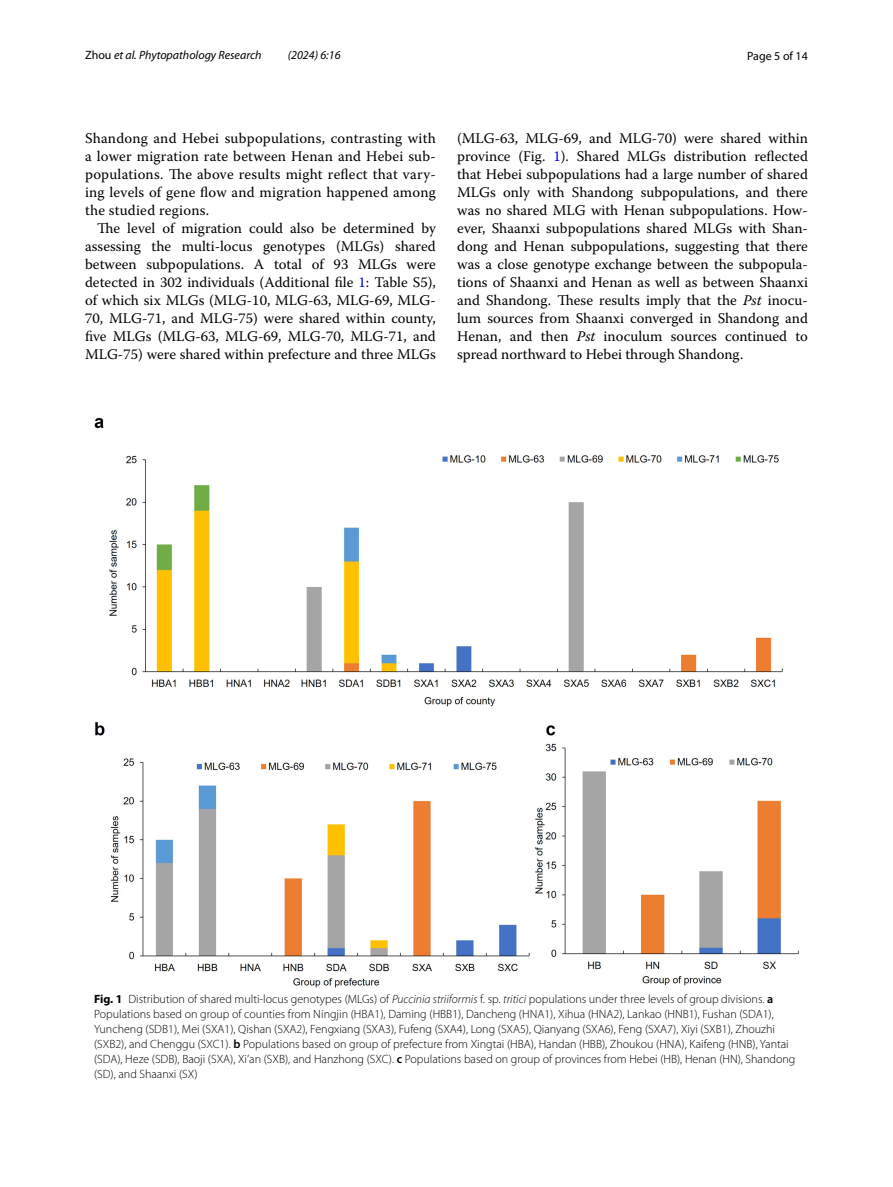
<style>
.page{position:relative;width:893px;height:1187px;background:#fff}
.page>*{position:absolute;margin:0;border:0;box-sizing:border-box;transform-origin:0 0}
.t1{font:14.7px/18px "Warnock Pro";color:#000;text-align:justify}
.t2{font:300 12px/15px "Myriad Pro";color:#000}
.t3{font:italic 12px "Myriad Pro";color:#000}
.t4{font:12px "Myriad Pro";color:#000}
.s1{font-style:normal}
.s2{color:#00f}
.s3{font-style:italic}
.s4{font-weight:700}
.s5{font-weight:600}
</style>
<div class="page">
<img style="left:94px;top:417px;width:705px;height:570px">
<p class="t3" style="left:85px;top:48px;width:178px"><span class="s1">Zhou</span> et al. Phytopathology Research</p>
<p class="t3" style="left:288px;top:48px;width:54px">(2024) 6:16</p>
<p class="t4" style="left:747px;top:48px;width:62px">Page 5 of 14</p>
<p class="t1" style="left:85px;top:128px;width:352px">Shandong and Hebei subpopulations, contrasting with a lower migration rate between Henan and Hebei sub&shy;populations. The above results might reflect that vary&shy;ing levels of gene flow and migration happened among the studied regions.</p>
<p class="t1" style="left:85px;top:218px;width:352px;text-indent:12px">The level of migration could also be determined by assessing the multi-locus genotypes (MLGs) shared between subpopulations. A total of 93 MLGs were detected in 302 individuals (Additional file <span class="s2">1</span>: Table S5), of which six MLGs (MLG-10, MLG-63, MLG-69, MLG-70, MLG-71, and MLG-75) were shared within county, five MLGs (MLG-63, MLG-69, MLG-70, MLG-71, and MLG-75) were shared within prefecture and three MLGs</p>
<p class="t1" style="left:457px;top:128px;width:352px">(MLG-63, MLG-69, and MLG-70) were shared within province (Fig. <span class="s2">1</span>). Shared MLGs distribution reflected that Hebei subpopulations had a large number of shared MLGs only with Shandong subpopulations, and there was no shared MLG with Henan subpopulations. How&shy;ever, Shaanxi subpopulations shared MLGs with Shan&shy;dong and Henan subpopulations, suggesting that there was a close genotype exchange between the subpopula&shy;tions of Shaanxi and Henan as well as between Shaanxi and Shandong. These results imply that the <span class="s3">Pst</span> inocu&shy;lum sources from Shaanxi converged in Shandong and Henan, and then <span class="s3">Pst</span> inoculum sources continued to spread northward to Hebei through Shandong.</p>
<p class="t2" style="left:94px;top:991px;width:703px"><span class="s4">Fig. 1</span> Distribution of shared multi-locus genotypes (MLGs) of <span class="s3">Puccinia striiformis</span> f. sp. <span class="s3">tritici</span> populations under three levels of group divisions. <span class="s5">a </span>Populations based on group of counties from Ningjin (HBA1), Daming (HBB1), Dancheng (HNA1), Xihua (HNA2), Lankao (HNB1), Fushan (SDA1), Yuncheng (SDB1), Mei (SXA1), Qishan (SXA2), Fengxiang (SXA3), Fufeng (SXA4), Long (SXA5), Qianyang (SXA6), Feng (SXA7), Xiyi (SXB1), Zhouzhi (SXB2), and Chenggu (SXC1). <span class="s5">b</span> Populations based on group of prefecture from Xingtai (HBA), Handan (HBB), Zhoukou (HNA), Kaifeng (HNB), Yantai (SDA), Heze (SDB), Baoji (SXA), Xi’an (SXB), and Hanzhong (SXC). <span class="s5">c</span> Populations based on group of provinces from Hebei (HB), Henan (HN), Shandong (SD), and Shaanxi (SX)</p>
</div>
